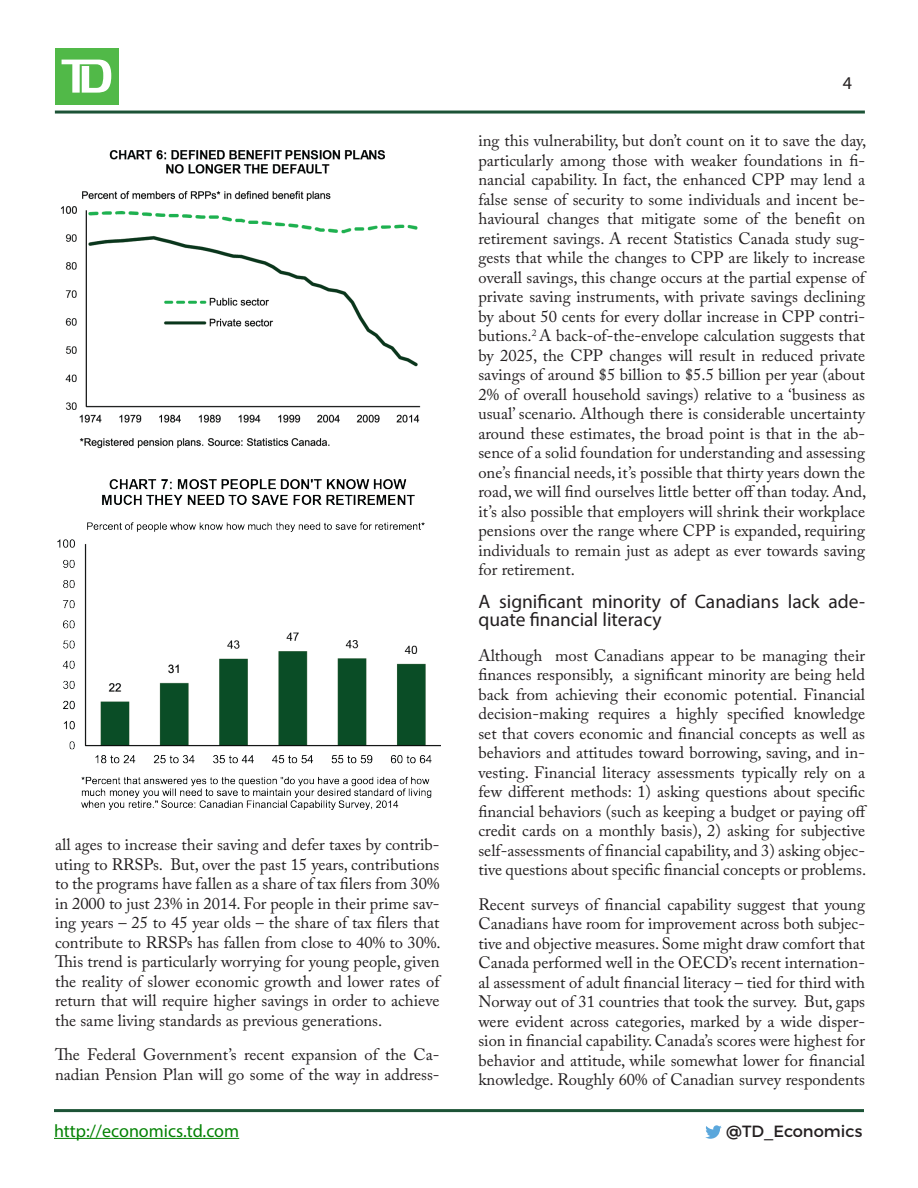
<style>
.page{position:relative;width:918px;height:1188px;background:#fff}
.page>*{position:absolute;margin:0;border:0;box-sizing:border-box;transform-origin:0 0}
.Subtitle{font:19.5px/18px "Myriad Pro";color:#231f20}
.t1{font:18px "Myriad Pro";color:#038203}
.t2{font:18px "Myriad Pro";color:#231f20}
.Paragraph{font:16.5px/19.5px "Adobe Caslon Pro";color:#231f20;text-align:justify}
.t3{font:16.2px "Montserrat";color:#231f20}
</style>
<div class="page">
<hr style="left:55px;top:111px;width:810px;height:3px;background:#1c5336">
<div style="left:55px;top:48px;width:63px;height:57px;background:#51b948"></div>
<svg style="left:62px;top:60px;width:49px;height:33px"></svg>
<svg style="left:705px;top:1125px;width:17px;height:14px"></svg>
<hr style="left:54px;top:1138px;width:185px;height:1px;background:#038203">
<hr style="left:54px;top:1109px;width:810px;height:3px;background:#1c5336">
<img style="left:60px;top:150px;width:361px;height:299px">
<img style="left:57px;top:479px;width:383px;height:330px">
<p class="Paragraph" style="left:55px;top:835px;width:387px">all ages to increase their saving and defer taxes by contrib&shy;uting to RRSPs. But, over the past 15 years, contributions to the programs have fallen as a share of tax filers from 30% in 2000 to just 23% in 2014. For people in their prime sav&shy;ing years – 25 to 45 year olds – the share of tax filers that contribute to RRSPs has fallen from close to 40% to 30%.<br>This trend is particularly worrying for young people, given the reality of slower economic growth and lower rates of return that will require higher savings in order to achieve the same living standards as previous generations.</p>
<p class="Paragraph" style="left:55px;top:1045px;width:386px">The Federal Government’s recent expansion of the Ca&shy;nadian Pension Plan will go some of the way in address-</p>
<p class="t2" style="left:843px;top:72px;width:11px">4</p>
<p class="Paragraph" style="left:478px;top:131px;width:389px">ing this vulnerability, but don’t count on it to save the day, particularly among those with weaker foundations in fi&shy;nancial capability. In fact, the enhanced CPP may lend a false sense of security to some individuals and incent be&shy;havioural changes that mitigate some of the benefit on retirement savings. A recent Statistics Canada study sug&shy;gests that while the changes to CPP are likely to increase overall savings, this change occurs at the partial expense of private saving instruments, with private savings declining by about 50 cents for every dollar increase in CPP contri&shy;butions.<sup>2</sup> A back-of-the-envelope calculation suggests that by 2025, the CPP changes will result in reduced private savings of around $5 billion to $5.5 billion per year (about 2% of overall household savings) relative to a ‘business as usual’ scenario. Although there is considerable uncertainty around these estimates, the broad point is that in the ab&shy;sence of a solid foundation for understanding and assessing one’s financial needs, it’s possible that thirty years down the road, we will find ourselves little better off than today. And, it’s also possible that employers will shrink their workplace pensions over the range where CPP is expanded, requiring individuals to remain just as adept as ever towards saving for retirement.</p>
<p class="Subtitle" style="left:478px;top:592px;width:388px">A significant minority of Canadians lack ade&shy;quate financial literacy</p>
<p class="Paragraph" style="left:478px;top:645px;width:390px;text-align:left">Although most Canadians appear to be managing their finances responsibly, a significant minority are being held back from achieving their economic potential. Financial decision-making requires a highly specified knowledge set that covers economic and financial concepts as well as behaviors and attitudes toward borrowing, saving, and in&shy;vesting. Financial literacy assessments typically rely on a few different methods: 1) asking questions about specific financial behaviors (such as keeping a budget or paying off credit cards on a monthly basis), 2) asking for subjective self-assessments of financial capability, and 3) asking objec&shy;tive questions about specific financial concepts or problems.</p>
<p class="Paragraph" style="left:478px;top:894px;width:388px">Recent surveys of financial capability suggest that young Canadians have room for improvement across both subjec&shy;tive and objective measures. Some might draw comfort that Canada performed well in the OECD’s recent internation&shy;al assessment of adult financial literacy – tied for third with Norway out of 31 countries that took the survey. But, gaps were evident across categories, marked by a wide disper&shy;sion in financial capability. Canada’s scores were highest for behavior and attitude, while somewhat lower for financial knowledge. Roughly 60% of Canadian survey respondents</p>
<p class="t1" style="left:54px;top:1119px;width:187px">http://economics.td.com</p>
<p class="t3" style="left:726px;top:1121px;width:138px">@TD_Economics</p>
</div>
